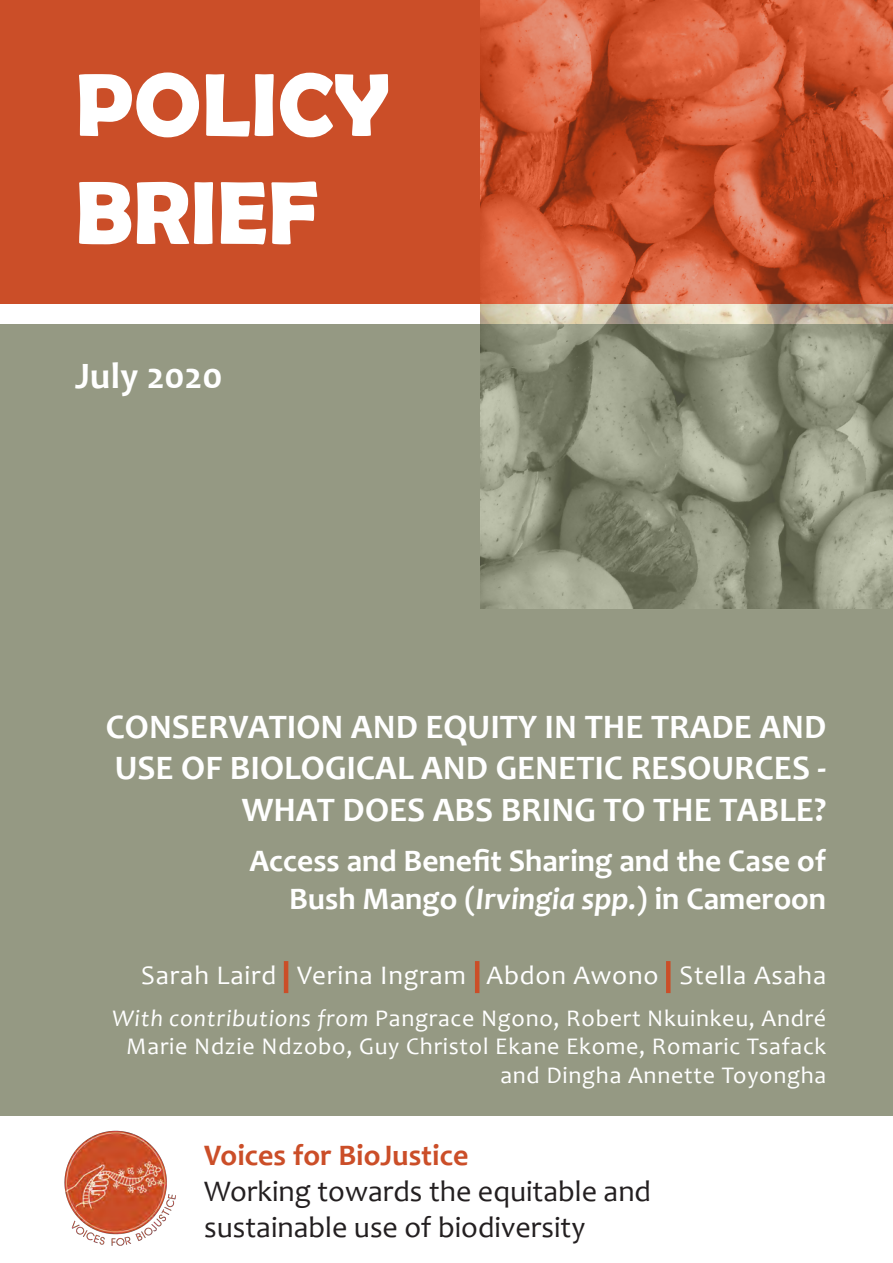
<style>
.page{position:relative;width:893px;height:1263px;background:#fff}
.page>*{position:absolute;margin:0;border:0;box-sizing:border-box;transform-origin:0 0}
.t1{font:700 90px/108px "Berlin Sans FB Demi";color:#fff}
.t2{font:700 37.5px "Candara";color:#fff}
.t3{font:700 34.5px/41.4px "Candara";color:#fff;text-align:right}
.t4{font:700 31.5px/37.8px "Candara";color:#fff;text-align:right}
.t5{font:30px/36px "Candara";color:#231f20}
.t6{font:27px "Candara";letter-spacing:.03em;color:#fff}
.t7{font:24px/28.8px "Candara";letter-spacing:.03em;color:#fff;text-align:right}
.s1{font-style:italic}
.s2{font-weight:700;color:#cb4e28}
</style>
<div class="page">
<div style="left:0;top:0;width:893px;height:303px;background:#cb4e28"></div>
<div style="left:0;top:324px;width:893px;height:792px;background:#959983"></div>
<hr style="left:284px;top:961px;width:4px;height:32px;background:#cb4e28">
<hr style="left:475px;top:961px;width:4px;height:32px;background:#cb4e28">
<img style="left:64px;top:1130px;width:112px;height:116px">
<hr style="left:666px;top:961px;width:4px;height:32px;background:#cb4e28">
<img style="left:480px;top:0;width:413px;height:609px">
<p class="t1" style="left:75px;top:49px;width:316px">POLICY<br>BRIEF</p>
<p class="t2" style="left:75px;top:352px;width:149px">July 2020</p>
<p class="t3" style="left:106px;top:705px;width:722px">CONSERVATION AND EQUITY IN THE TRADE AND<br>USE OF BIOLOGICAL AND GENETIC RESOURCES -<br>WHAT DOES ABS BRING TO THE TABLE?</p>
<p class="t4" style="left:249px;top:842px;width:578px">Access and Benefit Sharing and the Case of<br>Bush Mango (<span class="s1">Irvingia spp.</span>) in Cameroon</p>
<p class="t6" style="left:141px;top:958px;width:687px">Sarah Laird Verina Ingram Abdon Awono Stella Asaha</p>
<p class="t7" style="left:112px;top:1003px;width:716px"><span class="s1">With contributions from</span> Pangrace Ngono, Robert Nkuinkeu, André<br>Marie Ndzie Ndzobo, Guy Christol Ekane Ekome, Romaric Tsafack and Dingha Annette Toyongha</p>
<p class="t5" style="left:204px;top:1137px;width:448px"><span class="s2">Voices for BioJustice<br></span>Working towards the equitable and sustainable use of biodiversity</p>
</div>
